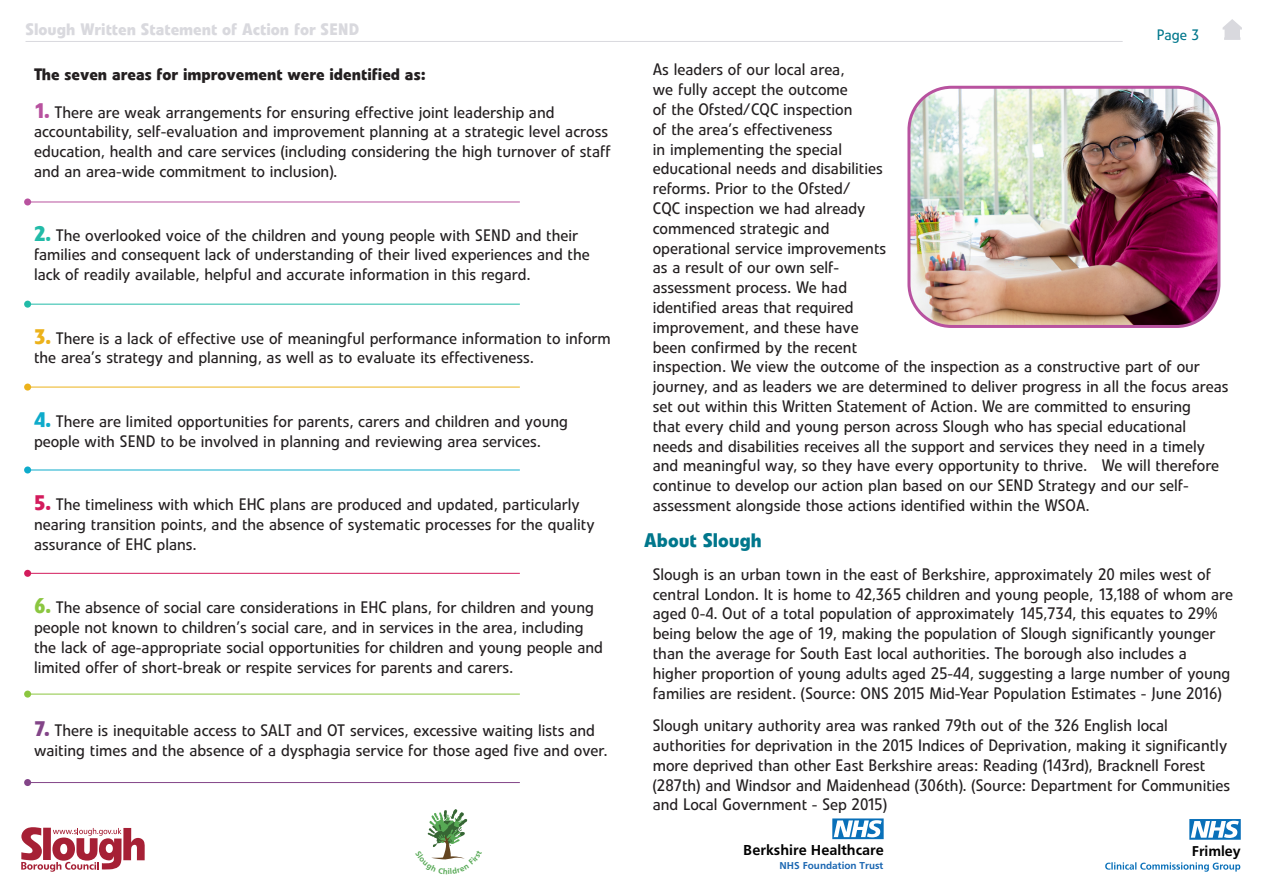
<style>
.page{position:relative;width:1263px;height:893px;background:#fff}
.page>*{position:absolute;margin:0;border:0;box-sizing:border-box;transform-origin:0 0}
.Heading{font:700 19.5px "Evo BQ";color:#00778c}
.Body{font:16.5px/19.8px "Evo BQ";color:#231f20}
.Body-2{font:700 16.5px "Evo BQ";color:#231f20}
.t1{font:700 16.5px "Evo BQ";color:#d9d9de}
.t2{font:700 15px "Frutiger";color:#000001}
.t3{font:15px "Evo BQ";color:#00778c}
.t4{font:700 14.85px "Frutiger";color:#000001}
.t5{font:700 10.5px "Frutiger";color:#1b67b2}
.s1{font-weight:700;font-size:21px;color:#b8529f}
.s2{font-weight:700;font-size:21px;color:#22bba8}
.s3{font-weight:700;font-size:21px;color:#ecb21b}
.s4{font-weight:700;font-size:21px;color:#0eabcb}
.s5{font-weight:700;font-size:21px;color:#d31b5c}
.s6{font-weight:700;font-size:21px;color:#8bc640}
.s7{font-weight:700;font-size:21px;color:#834588}
</style>
<div class="page">
<svg style="left:1105px;top:862px;width:135px;height:10px"></svg>
<svg style="left:1189px;top:819px;width:52px;height:21px"></svg>
<svg style="left:21px;top:827px;width:124px;height:45px"></svg>
<hr style="left:26px;top:41px;width:1097px;height:1px;background:#d9d9de">
<svg style="left:832px;top:818px;width:52px;height:21px"></svg>
<svg style="left:1222px;top:19px;width:20px;height:21px"></svg>
<img style="left:911px;top:87px;width:308px;height:238px">
<div style="left:907px;top:86px;width:313px;height:242px;border:3px solid #b8529f;border-radius:43px"></div>
<hr style="left:28px;top:202px;width:492px;height:1px;background:#b8529f">
<div style="left:24px;top:198px;width:7px;height:7px;background:#b8529f;border-radius:50%"></div>
<hr style="left:28px;top:304px;width:492px;height:1px;background:#22bba8">
<div style="left:24px;top:301px;width:7px;height:7px;background:#22bba8;border-radius:50%"></div>
<hr style="left:28px;top:387px;width:492px;height:1px;background:#ecb21b">
<div style="left:24px;top:384px;width:7px;height:7px;background:#ecb21b;border-radius:50%"></div>
<hr style="left:28px;top:470px;width:492px;height:1px;background:#0eabcb">
<div style="left:24px;top:466px;width:7px;height:7px;background:#0eabcb;border-radius:50%"></div>
<hr style="left:28px;top:573px;width:492px;height:1px;background:#d31b5c">
<div style="left:24px;top:570px;width:7px;height:7px;background:#d31b5c;border-radius:50%"></div>
<hr style="left:28px;top:694px;width:492px;height:1px;background:#8bc640">
<div style="left:24px;top:691px;width:7px;height:7px;background:#8bc640;border-radius:50%"></div>
<hr style="left:28px;top:782px;width:492px;height:1px;background:#834588">
<div style="left:24px;top:779px;width:7px;height:7px;background:#834588;border-radius:50%"></div>
<svg style="left:427px;top:809px;width:41px;height:51px"></svg>
<p class="t1" style="left:26px;top:19px;width:335px">Slough Written Statement of Action for SEND</p>
<p class="t3" style="left:1157px;top:26px;width:44px">Page 3</p>
<p class="Body-2" style="left:34px;top:64px;width:393px">The seven areas for improvement were identified as:</p>
<p class="Body" style="left:34px;top:102px;width:578px"><span class="s1">1.</span> There are weak arrangements for ensuring effective joint leadership and accountability, self-evaluation and improvement planning at a strategic level across education, health and care services (including considering the high turnover of staff and an area-wide commitment to inclusion).</p>
<p class="Body" style="left:34px;top:225px;width:557px"><span class="s2">2.</span> The overlooked voice of the children and young people with SEND and their families and consequent lack of understanding of their lived experiences and the lack of readily available, helpful and accurate information in this regard.</p>
<p class="Body" style="left:34px;top:328px;width:578px"><span class="s3">3.</span> There is a lack of effective use of meaningful performance information to inform the area’s strategy and planning, as well as to evaluate its effectiveness.</p>
<p class="Body" style="left:34px;top:411px;width:535px"><span class="s4">4.</span> There are limited opportunities for parents, carers and children and young people with SEND to be involved in planning and reviewing area services.</p>
<p class="Body" style="left:34px;top:495px;width:562px"><span class="s5">5.</span> The timeliness with which EHC plans are produced and updated, particularly nearing transition points, and the absence of systematic processes for the quality assurance of EHC plans.</p>
<p class="Body" style="left:34px;top:598px;width:570px"><span class="s6">6.</span> The absence of social care considerations in EHC plans, for children and young people not known to children’s social care, and in services in the area, including the lack of age-appropriate social opportunities for children and young people and limited offer of short-break or respite services for parents and carers.</p>
<p class="Body" style="left:34px;top:721px;width:575px"><span class="s7">7.</span> There is inequitable access to SALT and OT services, excessive waiting lists and waiting times and the absence of a dysphagia service for those aged five and over.</p>
<p class="Body" style="left:653px;top:60px;width:577px">As leaders of our local area,<br>we fully accept the outcome<br>of the Ofsted/CQC inspection<br>of the area’s effectiveness<br>in implementing the special<br>educational needs and disabilities<br>reforms. Prior to the Ofsted/<br>CQC inspection we had already<br>commenced strategic and<br>operational service improvements<br>as a result of our own self-<br>assessment process. We had<br>identified areas that required<br>improvement, and these have<br>been confirmed by the recent<br>inspection. We view the outcome of the inspection as a constructive part of our journey, and as leaders we are determined to deliver progress in all the focus areas set out within this Written Statement of Action. We are committed to ensuring<br>that every child and young person across Slough who has special educational needs and disabilities receives all the support and services they need in a timely and meaningful way, so they have every opportunity to thrive. We will therefore continue to develop our action plan based on our SEND Strategy and our self&shy;assessment alongside those actions identified within the WSOA.</p>
<p class="Heading" style="left:644px;top:528px;width:119px">About Slough</p>
<p class="Body" style="left:653px;top:564px;width:582px">Slough is an urban town in the east of Berkshire, approximately 20 miles west of central London. It is home to 42,365 children and young people, 13,188 of whom are aged 0-4. Out of a total population of approximately 145,734, this equates to 29% being below the age of 19, making the population of Slough significantly younger than the average for South East local authorities. The borough also includes a higher proportion of young adults aged 25-44, suggesting a large number of young families are resident. (Source: ONS 2015 Mid-Year Population Estimates - June 2016)</p>
<p class="Body" style="left:653px;top:716px;width:579px">Slough unitary authority area was ranked 79th out of the 326 English local authorities for deprivation in the 2015 Indices of Deprivation, making it significantly more deprived than other East Berkshire areas: Reading (143rd), Bracknell Forest (287th) and Windsor and Maidenhead (306th). (Source: Department for Communities and Local Government - Sep 2015)</p>
<p class="t2" style="left:743px;top:842px;width:142px">Berkshire Healthcare</p>
<p class="t5" style="left:779px;top:859px;width:105px">NHS Foundation Trust</p>
<p class="t4" style="left:1192px;top:842px;width:51px">Frimley</p>
</div>
